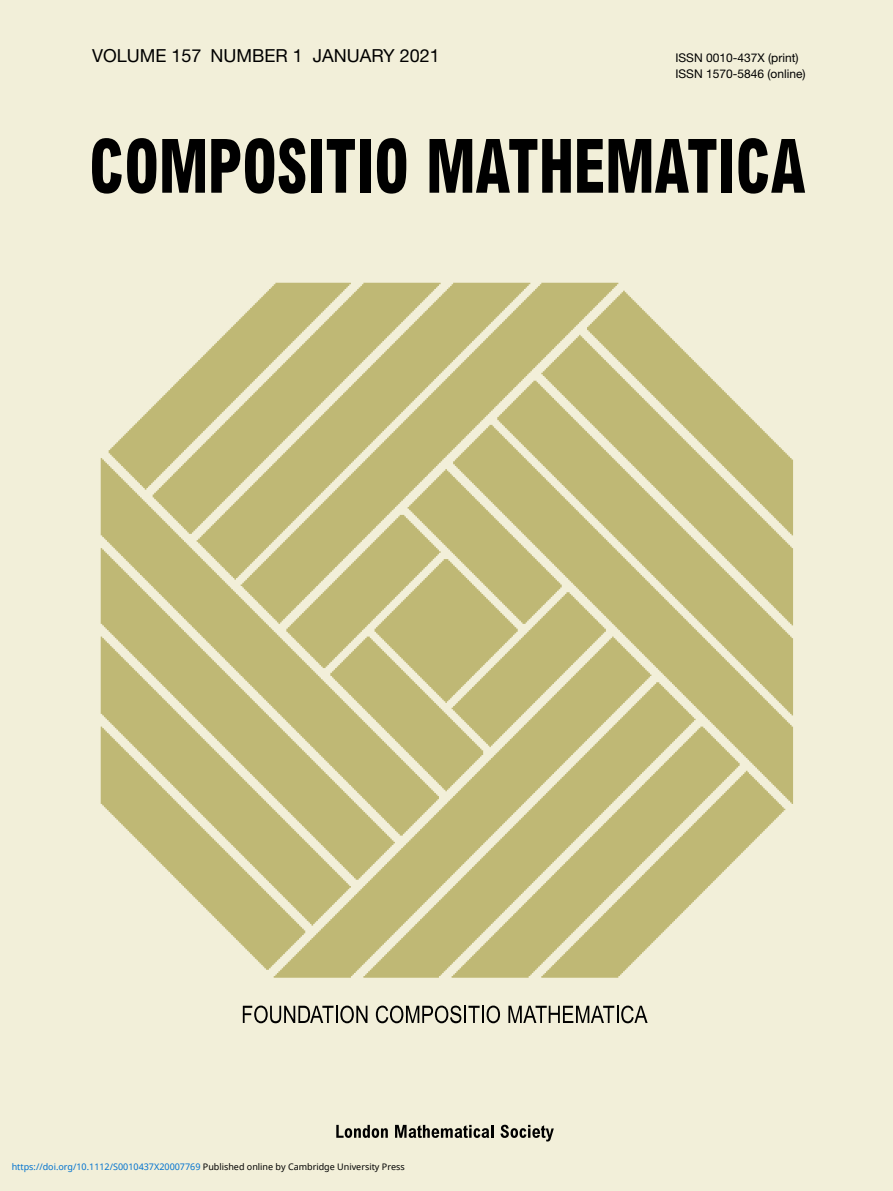
<style>
.page{position:relative;width:893px;height:1191px;background:#f2efd9}
.page>*{position:absolute;margin:0;border:0;box-sizing:border-box;transform-origin:0 0}
.t1{font:18px "Helvetica Neue";color:#000}
.t2{font:12px/16.5px "Helvetica Neue";color:#000}
.t3{font:9px "Noto Sans";color:#0172cf}
.s1{color:#000}
</style>
<div class="page">
<svg style="left:92px;top:138px;width:64px;height:56px"></svg>
<svg style="left:162px;top:139px;width:43px;height:54px"></svg>
<svg style="left:211px;top:138px;width:94px;height:56px"></svg>
<div style="left:311px;top:139px;width:11px;height:54px;background:#000"></div>
<svg style="left:327px;top:139px;width:28px;height:54px"></svg>
<div style="left:360px;top:139px;width:10px;height:54px;background:#000"></div>
<svg style="left:377px;top:138px;width:29px;height:56px"></svg>
<svg style="left:430px;top:139px;width:141px;height:54px"></svg>
<svg style="left:577px;top:139px;width:26px;height:54px"></svg>
<svg style="left:609px;top:139px;width:107px;height:54px"></svg>
<div style="left:721px;top:139px;width:11px;height:54px;background:#000"></div>
<svg style="left:738px;top:138px;width:67px;height:56px"></svg>
<img style="left:100px;top:282px;width:693px;height:696px">
<svg style="left:336px;top:1124px;width:52px;height:14px"></svg>
<svg style="left:395px;top:1124px;width:99px;height:14px"></svg>
<svg style="left:500px;top:1124px;width:54px;height:17px"></svg>
<svg style="left:243px;top:1005px;width:124px;height:18px"></svg>
<svg style="left:376px;top:1005px;width:124px;height:18px"></svg>
<svg style="left:508px;top:1005px;width:140px;height:18px"></svg>
<h1 class="t1" style="left:92px;top:49px;width:349px">VOLUME 157 NUMBER 1 JANUARY 2021</h1>
<h2 class="t2" style="left:675px;top:50px;width:132px">ISSN 0010-437X (print)<br>ISSN 1570-5846 (online)</h2>
<p class="t3" style="left:12px;top:1160px;width:395px">https://doi.org/10.1112/S0010437X20007769 <span class="s1">Published online by Cambridge University Press</span></p>
</div>
